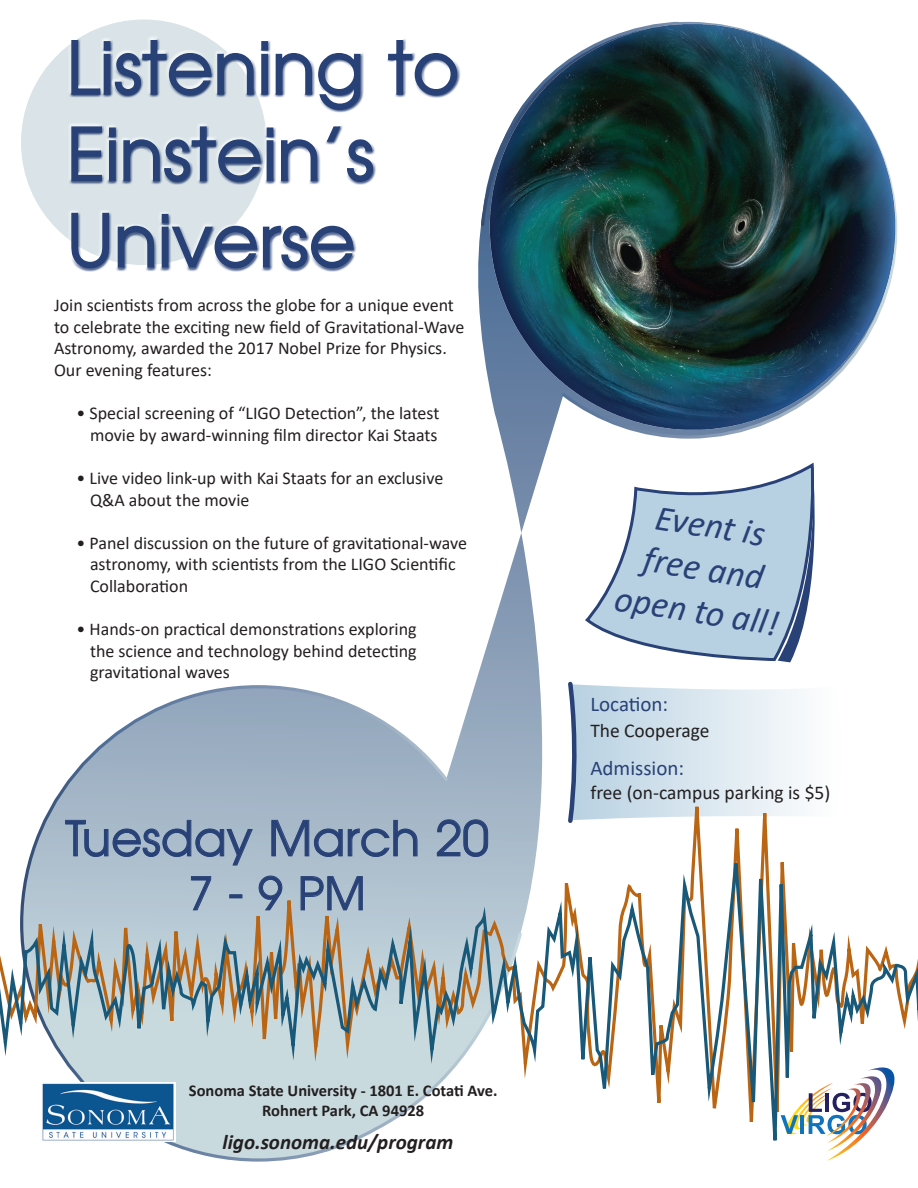
<style>
.page{position:relative;width:918px;height:1188px;background:#fff}
.page>*{position:absolute;margin:0;border:0;box-sizing:border-box;transform-origin:0 0}
.t1{font:72px/86.4px "Avian";color:#284176}
.t2{font:48px "Avian";color:#284176}
.t3{font:45px "Avian";color:#284176}
.t4{font:italic 36px/43.2px "Calibri";color:#284176;text-align:center}
.t5{font:italic 700 21px "Calibri";color:#231f20}
.t6{font:21px "Calibri";color:#284176}
.t7{font:19.5px "Calibri";color:#231f20}
.t8{font:18px/21.6px "Calibri";color:#231f20}
.t9{font:700 16.5px/19.8px "Calibri";color:#231f20;text-align:center}
</style>
<div class="page">
<svg style="left:475px;top:533px;width:68px;height:269px"></svg>
<svg style="left:506px;top:458px;width:308px;height:75px"></svg>
<svg style="left:53px;top:684px;width:471px;height:478px"></svg>
<img style="left:478px;top:21px;width:420px;height:437px">
<div style="left:21px;top:20px;width:246px;height:245px;background:#dae4e8;border-radius:50%"></div>
<svg style="left:584px;top:465px;width:207px;height:198px"></svg>
<div style="left:69px;top:38px;width:392px;height:234px;background:#284176;opacity:.75"></div>
<svg style="left:71px;top:39px;width:183px;height:57px"></svg>
<svg style="left:261px;top:40px;width:8px;height:56px"></svg>
<svg style="left:275px;top:52px;width:86px;height:59px"></svg>
<svg style="left:387px;top:39px;width:71px;height:57px"></svg>
<svg style="left:71px;top:126px;width:46px;height:56px"></svg>
<svg style="left:123px;top:126px;width:151px;height:57px"></svg>
<svg style="left:280px;top:139px;width:38px;height:43px"></svg>
<svg style="left:325px;top:125px;width:49px;height:58px"></svg>
<svg style="left:71px;top:212px;width:39px;height:57px"></svg>
<svg style="left:117px;top:225px;width:38px;height:43px"></svg>
<svg style="left:161px;top:213px;width:193px;height:56px"></svg>
<svg style="left:0;top:802px;width:918px;height:343px"></svg>
<svg style="left:65px;top:820px;width:188px;height:46px;background:#9aadc0"></svg>
<svg style="left:271px;top:820px;width:147px;height:37px;background:#94a8bd"></svg>
<svg style="left:436px;top:819px;width:52px;height:38px;background:#91a5bb"></svg>
<svg style="left:191px;top:876px;width:20px;height:35px"></svg>
<div style="left:229px;top:894px;width:13px;height:4px;border:1px solid #284176"></div>
<svg style="left:258px;top:875px;width:25px;height:36px"></svg>
<svg style="left:300px;top:876px;width:63px;height:35px;background:#97aabf"></svg>
<svg style="left:565px;top:681px;width:279px;height:145px"></svg>
<img style="left:40px;top:1082px;width:135px;height:60px">
<svg style="left:772px;top:1065px;width:130px;height:96px"></svg>
<svg style="left:778px;top:465px;width:37px;height:197px"></svg>
<h1 class="t1" style="left:67px;top:25px;width:394px">Listening to<br>Einstein’s<br>Universe</h1>
<p class="t8" style="left:54px;top:294px;width:412px">Join scientists from across the globe for a unique event to celebrate the exciting new field of Gravitational-Wave Astronomy, awarded the 2017 Nobel Prize for Physics.<br>Our evening features:</p>
<p class="t8" style="left:76px;top:402px;width:364px;text-align:right">• Special screening of “LIGO Detection”, the latest movie by award-winning film director Kai Staats</p>
<p class="t8" style="left:90px;top:467px;width:355px;text-indent:-14px">• Live video link-up with Kai Staats for an exclusive<br>Q&amp;A about the movie</p>
<p class="t8" style="left:90px;top:531px;width:379px;text-indent:-14px">• Panel discussion on the future of gravitational-wave astronomy, with scientists from the LIGO Scientific<br>Collaboration</p>
<p class="t8" style="left:90px;top:618px;width:328px;text-align:justify;text-indent:-14px">• Hands-on practical demonstrations exploring the science and technology behind detecting gravitational waves</p>
<h2 class="t2" style="left:65px;top:810px;width:425px">Tuesday March 20</h2>
<h3 class="t3" style="left:189px;top:867px;width:179px">7 - 9 PM</h3>
<p class="t9" style="left:189px;top:1080px;width:310px">Sonoma State University - 1801 E. Cotati Ave.<br>Rohnert Park, CA 94928</p>
<p class="t5" style="left:223px;top:1128px;width:232px">ligo.sonoma.edu/program</p>
<h3 class="t4" style="left:632px;top:490px;width:167px;rotate:9deg">Event is free and open to all!</h3>
<p class="t6" style="left:590px;top:690px;width:79px">Location:</p>
<p class="t7" style="left:590px;top:717px;width:121px">The Cooperage</p>
<p class="t6" style="left:590px;top:754px;width:95px">Admission:</p>
<p class="t7" style="left:590px;top:779px;width:241px">free (on-campus parking is $5)</p>
</div>
